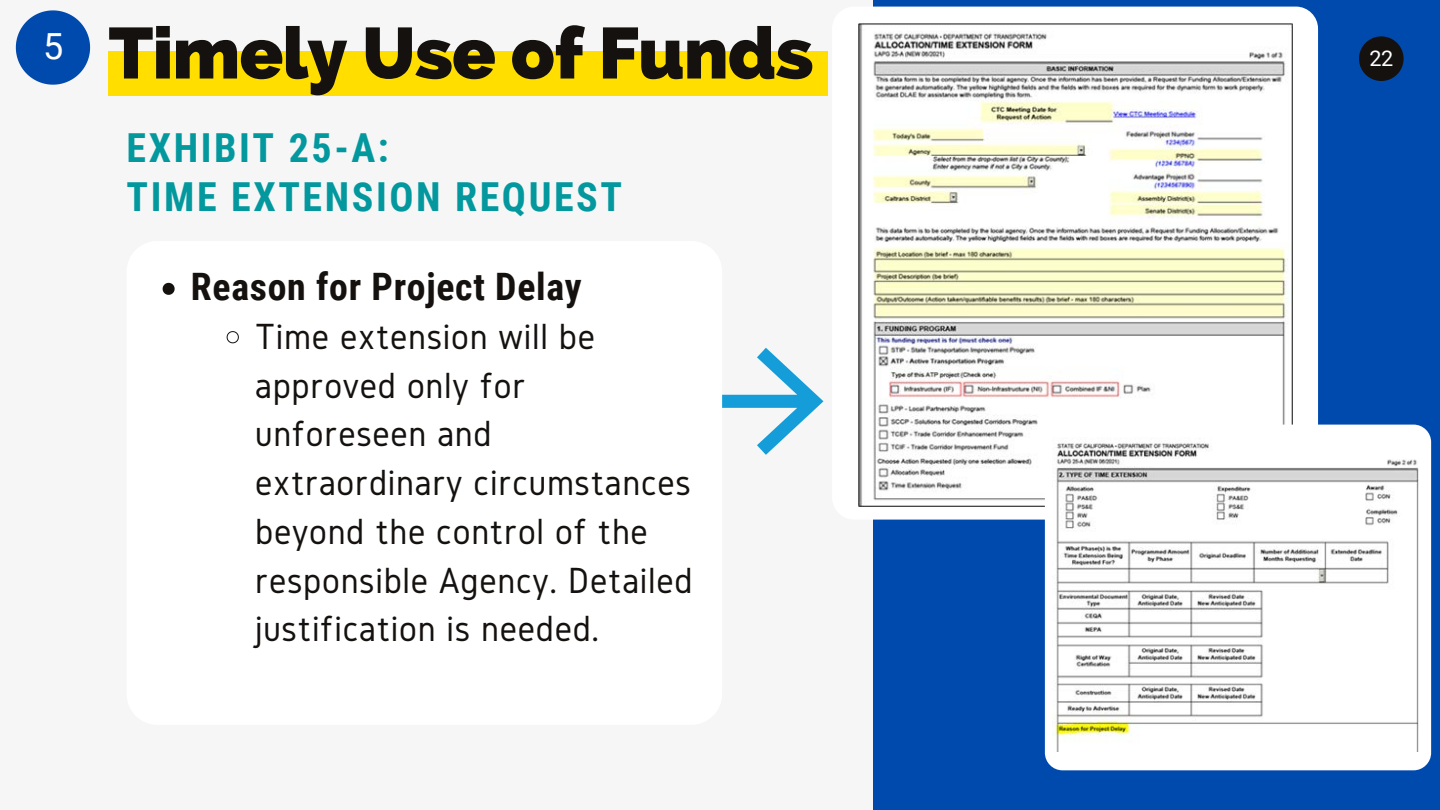
<style>
.page{position:relative;width:1440px;height:810px;background:#f6f6f6}
.page>*{position:absolute;margin:0;border:0;box-sizing:border-box;transform-origin:0 0}
.t1{font:800 72px "Raleway";letter-spacing:-.01em;color:#14110f}
.t2{font:700 40px/49.5px "Roboto Condensed";letter-spacing:.065em;color:#03989e}
.t3{font:37.8px/48.8px "Gidole";letter-spacing:.02em;color:#14110f}
.t4{font:700 37.8px "Roboto Condensed";letter-spacing:.02em;color:#14110f}
.t5{font:21.6px "Roboto";color:#fff}
</style>
<div class="page">
<div style="left:873px;top:0;width:567px;height:810px;background:#004aad"></div>
<div style="left:832px;top:7px;width:486px;height:513px;background:#fff;border-radius:22px"></div>
<svg style="left:722px;top:347px;width:101px;height:108px"></svg>
<div style="left:127px;top:241px;width:595px;height:484px;background:#fff;border-radius:31px"></div>
<img style="left:858px;top:23px;width:435px;height:483px">
<svg style="left:163px;top:283px;width:12px;height:12px"></svg>
<svg style="left:226px;top:331px;width:13px;height:13px"></svg>
<div style="left:1045px;top:425px;width:386px;height:345px;background:#fff;border-radius:18px"></div>
<img style="left:1055px;top:443px;width:364px;height:309px">
<svg style="left:16px;top:10px;width:74px;height:75px"></svg>
<div style="left:108px;top:52px;width:720px;height:44px;background:#ffde00"></div>
<svg style="left:1359px;top:36px;width:45px;height:45px"></svg>
<h1 class="t1" style="left:43px;top:11px;width:772px"><sup>5</sup> Timely Use of Funds</h1>
<p class="t2" style="left:127px;top:123px;width:497px">EXHIBIT 25-A:<br>TIME EXTENSION REQUEST</p>
<p class="t4" style="left:191px;top:265px;width:392px">Reason for Project Delay</p>
<p class="t3" style="left:255px;top:311px;width:439px">Time extension will be approved only for unforeseen and extraordinary circumstances beyond the control of the responsible Agency. Detailed justification is needed.</p>
<p class="t5" style="left:1369px;top:46px;width:26px">22</p>
</div>
